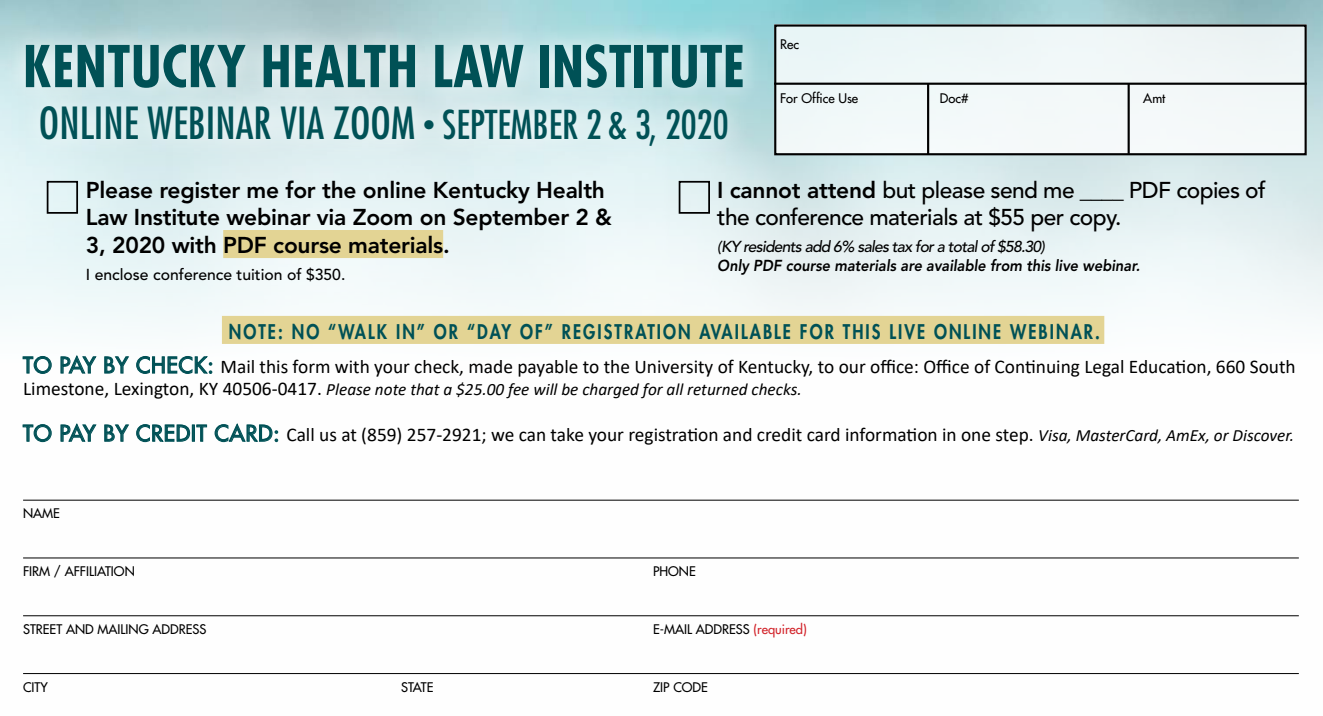
<style>
.page{position:relative;width:1323px;height:716px;background:#fff}
.page>*{position:absolute;margin:0;border:0;box-sizing:border-box;transform-origin:0 0}
.t1{font:700 condensed 56px "Futura Std";letter-spacing:.005em;color:#005156}
.t2{font:condensed 43.05px "Futura Std";color:#005156}
.t3{font:800 22.75px/27.3px "Avenir LT Std";letter-spacing:-.01em;color:#000}
.t4{font:500 22.75px/27.3px "Avenir LT Std";letter-spacing:-.025em;color:#000}
.t5{font:800 19.6px "Futura Std";letter-spacing:.125em;color:#005156;scale:.84 1}
.t6{font:19.43px "Calibri";color:#000}
.t7{font:italic 17.15px "Calibri";color:#000}
.t8{font:italic 800 15.75px "Avenir LT Std";color:#000;scale:.92 1}
.t9{font:italic 500 15.75px "Avenir LT Std";letter-spacing:-.05em;color:#000}
.t10{font:500 15.75px "Avenir LT Std";color:#000}
.t11{font:500 12.95px "Futura Std";color:#000}
.s1{font-size:24.5px}
.s2{font-size:38.68px}
.s3{font-weight:800}
.s4{font-family:"Futura Std";font-weight:500;font-size:21.53px;color:#005156}
.s5{font-style:normal;font-size:19.43px}
.s6{font-style:italic;font-size:17.15px}
.s7{color:#d2232a}
</style>
<div class="page">
<img style="left:0;top:0;width:1323px;height:675px">
<div style="left:774px;top:24px;width:533px;height:131px;background:#f1f8f8"></div>
<svg style="left:4px;top:23px;width:760px;height:142px;background:#d0e7e9"></svg>
<div style="left:774px;top:24px;width:533px;height:131px;border:2px solid #000"></div>
<hr style="left:774px;top:83px;width:533px;height:2px;background:#000">
<hr style="left:927px;top:83px;width:2px;height:71px;background:#000">
<hr style="left:1128px;top:84px;width:2px;height:70px;background:#000">
<hr style="left:23px;top:499px;width:1276px;height:1px;background:#000">
<hr style="left:23px;top:557px;width:1276px;height:1px;background:#000">
<hr style="left:23px;top:615px;width:1276px;height:1px;background:#000">
<hr style="left:23px;top:672px;width:1276px;height:1px;background:#000">
<div style="left:222px;top:315px;width:882px;height:28px;background:#e3d494"></div>
<div style="left:679px;top:181px;width:31px;height:32px;border:2px solid #000"></div>
<div style="left:223px;top:230px;width:220px;height:28px;background:#e3d494"></div>
<div style="left:47px;top:181px;width:31px;height:32px;border:2px solid #000"></div>
<h1 class="t1" style="left:23px;top:32px;width:723px">KENTUCKY HEALTH LAW INSTITUTE</h1>
<h2 class="t2" style="left:39px;top:97px;width:691px">ONLINE WEBINAR VIA ZOOM <span class="s1">•</span> <span class="s2">SEPTEMBER 2 &amp; 3, 2020</span></h2>
<p class="t11" style="left:780px;top:36px;width:21px">Rec</p>
<p class="t11" style="left:780px;top:90px;width:80px">For Office Use</p>
<p class="t11" style="left:940px;top:90px;width:30px">Doc#</p>
<p class="t11" style="left:1143px;top:90px;width:24px">Amt</p>
<p class="t3" style="left:86px;top:176px;width:528px">Please register me for the online Kentucky Health<br>Law Institute webinar via Zoom on September 2 &amp;<br>3, 2020 with PDF course materials.</p>
<p class="t10" style="left:86px;top:265px;width:261px">I enclose conference tuition of $350.</p>
<p class="t4" style="left:717px;top:177px;width:550px"><span class="s3">I cannot attend</span> but please send me ____ PDF copies of the conference materials at $55 per copy.</p>
<p class="t9" style="left:717px;top:237px;width:329px">(KY residents add 6% sales tax for a total of $58.30)</p>
<p class="t8" style="left:717px;top:256px;width:461px">Only PDF course materials are available from this live webinar.</p>
<p class="t5" style="left:229px;top:319px;width:1039px">NOTE: NO “WALK IN” OR “DAY OF” REGISTRATION AVAILABLE FOR THIS LIVE ONLINE WEBINAR.</p>
<p class="t6" style="left:23px;top:353px;width:1274px"><span class="s4">TO PAY BY CHECK:</span> Mail this form with your check, made payable to the University of Kentucky, to our office: Office of Continuing Legal Education, 660 South</p>
<p class="t7" style="left:23px;top:377px;width:780px"><span class="s5">Limestone, Lexington, KY 40506-0417.</span> Please note that a $25.00 fee will be charged for all returned checks.</p>
<p class="t6" style="left:23px;top:421px;width:1273px"><span class="s4">TO PAY BY CREDIT CARD:</span> Call us at (859) 257-2921; we can take your registration and credit card information in one step. <span class="s6">Visa, MasterCard, AmEx, or Discover.</span></p>
<p class="t11" style="left:23px;top:505px;width:38px">NAME</p>
<p class="t11" style="left:23px;top:562px;width:113px">FIRM / AFFILIATION</p>
<p class="t11" style="left:653px;top:562px;width:44px">PHONE</p>
<p class="t11" style="left:23px;top:620px;width:185px">STREET AND MAILING ADDRESS</p>
<p class="t11" style="left:653px;top:620px;width:155px">E-MAIL ADDRESS <span class="s7">(required)</span></p>
<p class="t11" style="left:23px;top:678px;width:26px">CITY</p>
<p class="t11" style="left:401px;top:678px;width:34px">STATE</p>
<p class="t11" style="left:653px;top:678px;width:56px">ZIP CODE</p>
</div>
